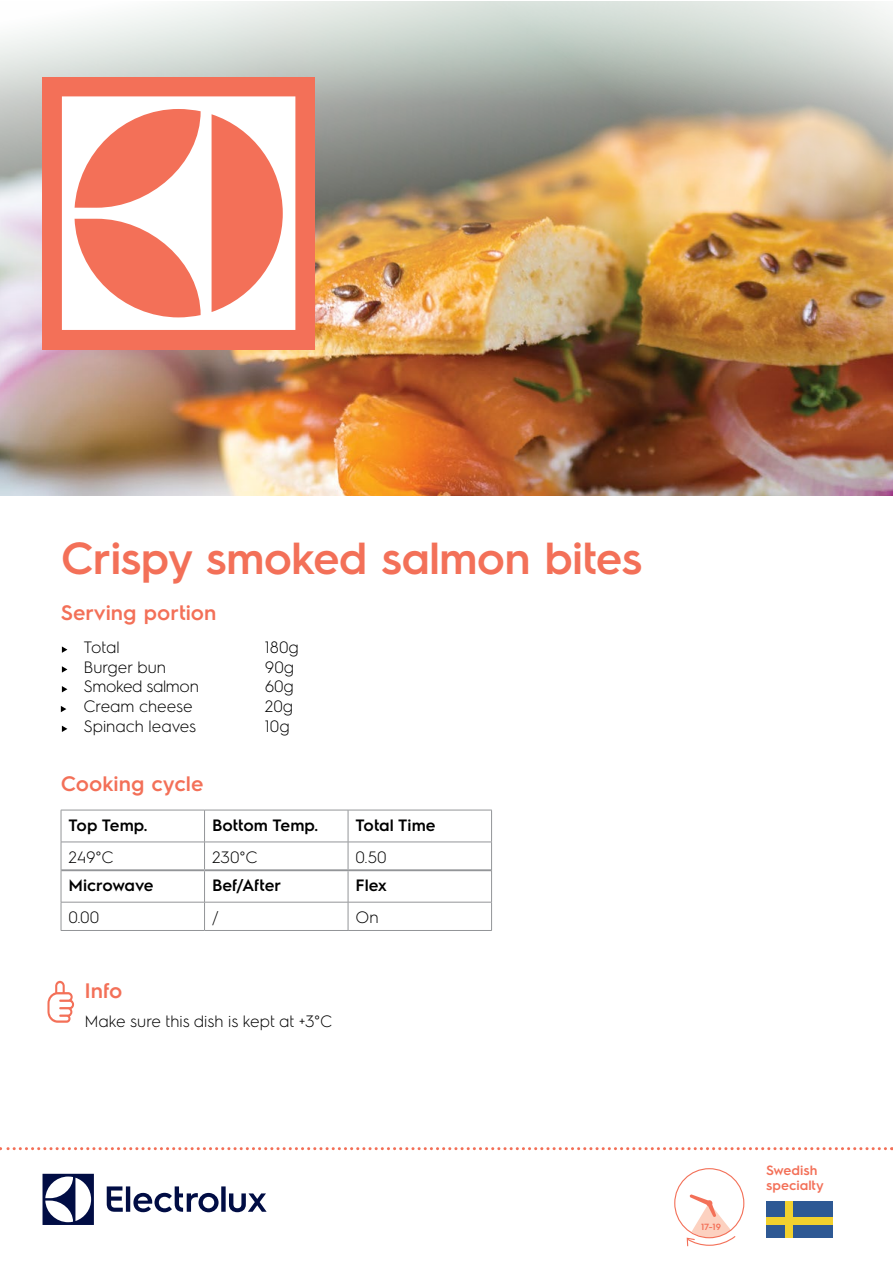
<style>
.page{position:relative;width:893px;height:1263px;background:#fff}
.page>*{position:absolute;margin:0;border:0;box-sizing:border-box;transform-origin:0 0}
.t1{font:600 45px "Electrolux Sans";letter-spacing:-.02em;color:#f37058}
.t2{font:600 21px "Electrolux Sans";color:#f37058}
.t3{font:300 16.5px "Electrolux Sans";color:#000}
.t4{font:600 16.5px "Electrolux Sans";color:#000}
.t5{font:300 16.5px "Electrolux Sans";letter-spacing:-.02em;color:#000}
.t6{font:600 13.5px/15px "Electrolux Sans";color:#f37058}
.t7{font:600 9px "Electrolux Sans";color:#f37058}
</style>
<div class="page">
<img style="left:0;top:1px;width:892px;height:494px">
<svg style="left:43px;top:1174px;width:51px;height:51px"></svg>
<svg style="left:107px;top:1186px;width:160px;height:26px"></svg>
<div style="left:43px;top:77px;width:272px;height:272px;background:#f37058"></div>
<svg style="left:62px;top:96px;width:233px;height:234px;fill:#fff"></svg>
<svg style="left:62px;top:646px;width:5px;height:7px"></svg>
<svg style="left:62px;top:666px;width:5px;height:7px"></svg>
<svg style="left:62px;top:686px;width:5px;height:6px"></svg>
<svg style="left:61px;top:706px;width:5px;height:6px"></svg>
<svg style="left:62px;top:726px;width:5px;height:6px"></svg>
<svg style="left:0;top:1147px;width:885px;height:3px"></svg>
<svg style="left:47px;top:981px;width:27px;height:42px"></svg>
<svg style="left:686px;top:1194px;width:51px;height:53px"></svg>
<div style="left:766px;top:1201px;width:66px;height:37px;background:#2e5994"></div>
<div style="left:785px;top:1201px;width:8px;height:37px;background:#f2d12e"></div>
<div style="left:766px;top:1217px;width:66px;height:8px;background:#f2d12e"></div>
<hr style="left:61px;top:810px;width:144px;height:1px;background:#939598">
<hr style="left:61px;top:810px;width:1px;height:32px;background:#939598">
<hr style="left:205px;top:810px;width:143px;height:1px;background:#939598">
<hr style="left:204px;top:810px;width:1px;height:32px;background:#939598">
<hr style="left:348px;top:810px;width:144px;height:1px;background:#939598">
<hr style="left:348px;top:810px;width:1px;height:32px;background:#939598">
<hr style="left:491px;top:810px;width:1px;height:32px;background:#939598">
<hr style="left:61px;top:842px;width:144px;height:1px;background:#939598">
<svg style="left:61px;top:842px;width:1px;height:27px"></svg>
<hr style="left:205px;top:842px;width:143px;height:1px;background:#939598">
<svg style="left:204px;top:842px;width:1px;height:27px"></svg>
<hr style="left:348px;top:842px;width:144px;height:1px;background:#939598">
<svg style="left:348px;top:842px;width:1px;height:27px"></svg>
<svg style="left:491px;top:842px;width:1px;height:28px"></svg>
<hr style="left:205px;top:869px;width:143px;height:2px;background:#939598">
<hr style="left:348px;top:869px;width:143px;height:2px;background:#939598">
<hr style="left:348px;top:871px;width:1px;height:31px;background:#939598">
<hr style="left:491px;top:870px;width:1px;height:32px;background:#939598">
<hr style="left:205px;top:902px;width:143px;height:1px;background:#939598">
<hr style="left:348px;top:902px;width:144px;height:1px;background:#939598">
<svg style="left:348px;top:902px;width:1px;height:28px"></svg>
<svg style="left:491px;top:902px;width:1px;height:28px"></svg>
<hr style="left:205px;top:930px;width:143px;height:1px;background:#939598">
<hr style="left:348px;top:930px;width:144px;height:1px;background:#939598">
<hr style="left:61px;top:870px;width:1px;height:32px;background:#939598">
<hr style="left:61px;top:869px;width:144px;height:2px;background:#939598">
<hr style="left:204px;top:871px;width:1px;height:31px;background:#939598">
<hr style="left:61px;top:902px;width:144px;height:1px;background:#939598">
<svg style="left:61px;top:902px;width:1px;height:28px"></svg>
<svg style="left:204px;top:902px;width:1px;height:28px"></svg>
<hr style="left:61px;top:930px;width:144px;height:1px;background:#939598">
<h1 class="t1" style="left:61px;top:526px;width:583px">Crispy smoked salmon bites</h1>
<p class="t2" style="left:61px;top:598px;width:157px">Serving portion</p>
<p class="t3" style="left:83px;top:636px;width:38px">Total</p>
<p class="t3" style="left:265px;top:636px;width:36px">180g</p>
<p class="t3" style="left:83px;top:656px;width:84px">Burger bun</p>
<p class="t3" style="left:265px;top:656px;width:31px">90g</p>
<p class="t5" style="left:83px;top:675px;width:117px">Smoked salmon</p>
<p class="t3" style="left:265px;top:675px;width:30px">60g</p>
<p class="t3" style="left:83px;top:695px;width:111px">Cream cheese</p>
<p class="t3" style="left:265px;top:695px;width:30px">20g</p>
<p class="t3" style="left:83px;top:715px;width:114px">Spinach leaves</p>
<p class="t3" style="left:265px;top:715px;width:26px">10g</p>
<p class="t2" style="left:61px;top:768px;width:144px">Cooking cycle</p>
<p class="t4" style="left:69px;top:813px;width:81px">Top Temp.</p>
<p class="t4" style="left:212px;top:813px;width:108px">Bottom Temp.</p>
<p class="t4" style="left:356px;top:813px;width:82px">Total Time</p>
<p class="t3" style="left:69px;top:846px;width:47px">249°C</p>
<p class="t3" style="left:212px;top:846px;width:47px">230°C</p>
<p class="t3" style="left:356px;top:846px;width:33px">0.50</p>
<p class="t4" style="left:69px;top:874px;width:87px">Microwave</p>
<p class="t4" style="left:212px;top:874px;width:71px">Bef/After</p>
<p class="t4" style="left:356px;top:874px;width:33px">Flex</p>
<p class="t3" style="left:69px;top:906px;width:32px">0.00</p>
<p class="t3" style="left:212px;top:906px;width:9px">/</p>
<p class="t3" style="left:356px;top:906px;width:25px">On</p>
<p class="t2" style="left:84px;top:976px;width:40px">Info</p>
<p class="t3" style="left:84px;top:1010px;width:249px">Make sure this dish is kept at +3°C</p>
<p class="t7" style="left:701px;top:1221px;width:21px">17-19</p>
<p class="t6" style="left:766px;top:1162px;width:59px">Swedish specialty</p>
</div>
